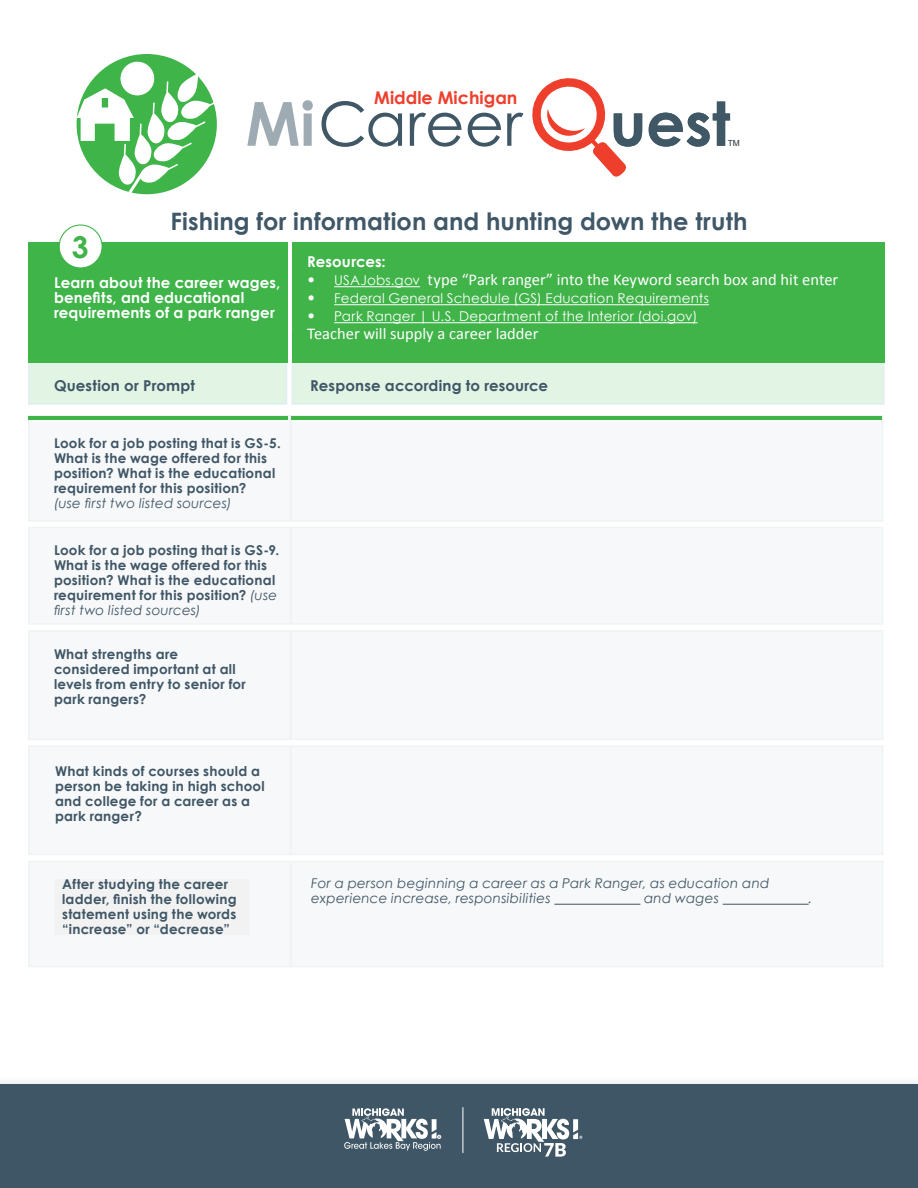
<style>
.page{position:relative;width:918px;height:1188px;background:#fff}
.page>*{position:absolute;margin:0;border:0;box-sizing:border-box;transform-origin:0 0}
.t1{font:700 30px "Century Gothic";color:#40b349}
.Lead_In_Paragraph{font:700 24px "Century Gothic";letter-spacing:.005em;color:#3f5767}
.t2{font:700 17.55px "Century Gothic";color:#ee3f2c}
.t3{font:16.5px "Calibri";letter-spacing:-.005em;color:#fff}
.t4{font:700 15px/15px "Century Gothic";letter-spacing:.01em;color:#fff}
.t5{font:700 15px "Century Gothic";letter-spacing:.01em;color:#3f5666}
.t6{font:700 13.5px/15px "Century Gothic";letter-spacing:.015em;color:#3f5666}
.t7{font:italic 13.5px/15px "Century Gothic";letter-spacing:.015em;color:#3f5666}
.t8{font:13.5px "Century Gothic";letter-spacing:.015em;color:#fff}
.t9{font:8.4px "Arial";color:#222e35}
.s1{font-family:"Century Gothic";font-size:13.5px}
.s2{font-family:"Calibri";font-size:16.5px}
.s3{font-weight:400;font-style:italic}
</style>
<div class="page">
<div style="left:0;top:1075px;width:918px;height:113px;background:#f9f9f9"></div>
<div style="left:0;top:1084px;width:918px;height:104px;background:#3f5666"></div>
<svg style="left:344px;top:1108px;width:97px;height:43px"></svg>
<svg style="left:484px;top:1108px;width:99px;height:49px"></svg>
<hr style="left:463px;top:1107px;width:1px;height:46px;background:#fff">
<div style="left:28px;top:333px;width:259px;height:72px;background:#e2f4e4;border:2px solid #e1ecf4"></div>
<div style="left:28px;top:415px;width:263px;height:107px;background:#f7f8f9"></div>
<div style="left:28px;top:527px;width:263px;height:98px;background:#f7f8f9"></div>
<div style="left:28px;top:630px;width:263px;height:110px;background:#f7f8f9"></div>
<div style="left:28px;top:745px;width:263px;height:110px;background:#f7f8f9"></div>
<div style="left:28px;top:861px;width:263px;height:106px;background:#f7f8f9"></div>
<div style="left:292px;top:333px;width:593px;height:72px;background:#e2f4e4;border:2px solid #e1ecf4"></div>
<div style="left:290px;top:415px;width:593px;height:107px;background:#f7f8f9"></div>
<div style="left:290px;top:527px;width:593px;height:98px;background:#f7f8f9"></div>
<div style="left:290px;top:630px;width:593px;height:110px;background:#f7f8f9"></div>
<div style="left:290px;top:745px;width:593px;height:110px;background:#f7f8f9"></div>
<div style="left:290px;top:861px;width:593px;height:106px;background:#f7f8f9"></div>
<hr style="left:554px;top:904px;width:86px;height:1px;background:#3f5666">
<hr style="left:723px;top:904px;width:86px;height:1px;background:#3f5666">
<div style="left:54px;top:879px;width:196px;height:55px;background:#f2f2f2"></div>
<svg style="left:247px;top:100px;width:66px;height:46px"></svg>
<svg style="left:321px;top:101px;width:81px;height:46px"></svg>
<svg style="left:410px;top:113px;width:51px;height:34px"></svg>
<svg style="left:468px;top:113px;width:33px;height:34px"></svg>
<svg style="left:649px;top:102px;width:81px;height:45px"></svg>
<svg style="left:507px;top:78px;width:135px;height:99px"></svg>
<div style="left:28px;top:242px;width:259px;height:121px;background:#3eb449"></div>
<hr style="left:28px;top:416px;width:260px;height:3px;background:#40b349">
<div style="left:292px;top:242px;width:593px;height:121px;background:#40b349"></div>
<hr style="left:291px;top:416px;width:591px;height:3px;background:#40b349">
<hr style="left:334px;top:286px;width:86px;height:1px;background:#fff">
<hr style="left:334px;top:304px;width:375px;height:1px;background:#fff">
<hr style="left:334px;top:322px;width:364px;height:1px;background:#fff">
<div style="left:59px;top:225px;width:43px;height:43px;background:#fff;border-radius:50%"></div>
<div style="left:59px;top:224px;width:44px;height:45px;border:1px solid #40b349;border-radius:50%"></div>
<div style="left:77px;top:54px;width:140px;height:140px;background:#3eb449;border-radius:50%"></div>
<svg style="left:77px;top:64px;width:140px;height:131px"></svg>
<div style="left:121px;top:62px;width:33px;height:33px;background:#fff;border-radius:50%"></div>
<p class="t2" style="left:374px;top:87px;width:145px">Middle Michigan</p>
<p class="t9" style="left:728px;top:137px;width:14px">TM</p>
<p class="Lead_In_Paragraph" style="left:170px;top:207px;width:579px">Fishing for information and hunting down the truth</p>
<p class="t4" style="left:307px;top:254px;width:80px">Resources:</p>
<p class="t3" style="left:307px;top:270px;width:533px">• <span class="s1">USAJobs.gov</span> type “Park ranger” into the Keyword search box and hit enter</p>
<p class="t8" style="left:307px;top:290px;width:403px"><span class="s2">•</span> Federal General Schedule (GS) Education Requirements</p>
<p class="t8" style="left:307px;top:308px;width:392px"><span class="s2">•</span> Park Ranger | U.S. Department of the Interior (doi.gov)</p>
<p class="t3" style="left:307px;top:324px;width:233px">Teacher will supply a career ladder</p>
<p class="t1" style="left:72px;top:228px;width:18px">3</p>
<p class="t4" style="left:54px;top:275px;width:228px">Learn about the career wages, benefits, and educational requirements of a park ranger</p>
<p class="t5" style="left:54px;top:376px;width:143px">Question or Prompt</p>
<p class="t5" style="left:310px;top:376px;width:239px">Response according to resource</p>
<p class="t6" style="left:54px;top:435px;width:228px">Look for a job posting that is GS-5.<br>What is the wage offered for this position? What is the educational requirement for this position?<br><span class="s3">(use first two listed sources)</span></p>
<p class="t6" style="left:54px;top:543px;width:227px">Look for a job posting that is GS-9.<br>What is the wage offered for this position? What is the educational requirement for this position? <span class="s3">(use first two listed sources)</span></p>
<p class="t6" style="left:54px;top:646px;width:193px">What strengths are considered important at all levels from entry to senior for park rangers?</p>
<p class="t6" style="left:55px;top:763px;width:211px">What kinds of courses should a person be taking in high school and college for a career as a park ranger?</p>
<p class="t6" style="left:62px;top:877px;width:176px">After studying the career ladder, finish the following statement using the words “increase” or “decrease”</p>
<p class="t7" style="left:311px;top:875px;width:460px">For a person beginning a career as a Park Ranger, as education and experience increase, responsibilities</p>
<p class="t7" style="left:644px;top:890px;width:76px">and wages</p>
<p class="t7" style="left:809px;top:890px;width:5px">.</p>
</div>
